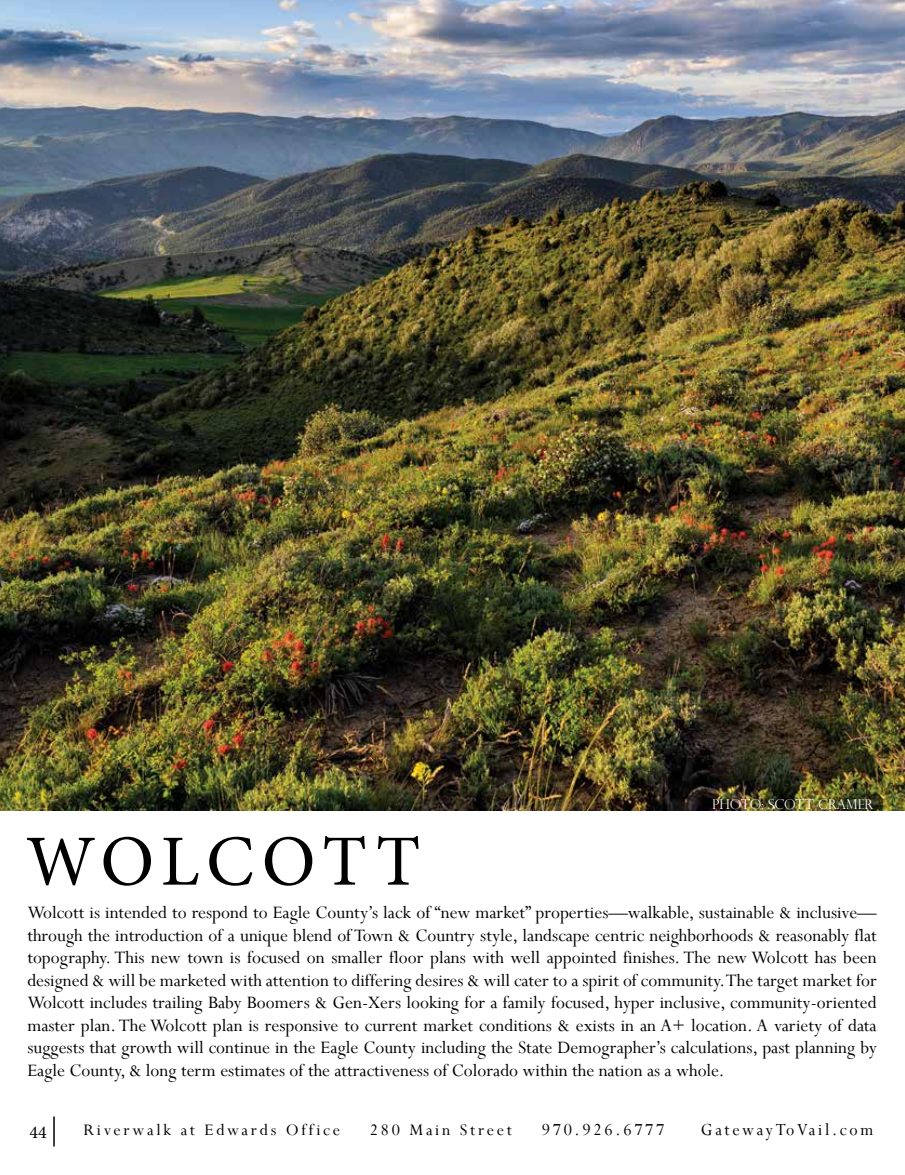
<style>
.page{position:relative;width:905px;height:1175px;background:#fff}
.page>*{position:absolute;margin:0;border:0;box-sizing:border-box;transform-origin:0 0}
.t1{font:72px "Minion Pro";letter-spacing:.095em;color:#000}
.t2{font:19.5px/22.5px "Perpetua";color:#000;text-align:justify}
.t3{font:18.9px "Perpetua";letter-spacing:.15em;color:#000;scale:.95 1}
.t4{font:18px "Perpetua";letter-spacing:.15em;color:#000}
.t5{font:18px "Minion Pro";color:#000}
.t6{font:300 13.5px "Perpetua Titling";color:#fff}
</style>
<div class="page">
<hr style="left:53px;top:1116px;width:2px;height:30px;background:#000">
<img style="left:0;top:0;width:904px;height:810px">
<p class="t6" style="left:712px;top:796px;width:163px">PHOTO: SCOTT CRAMER</p>
<h1 class="t1" style="left:26px;top:813px;width:396px">WOLCOTT</h1>
<p class="t2" style="left:27px;top:900px;width:851px">Wolcott is intended to respond to Eagle County’s lack of “new market” properties—walkable, sustainable &amp; inclusive— through the introduction of a unique blend of Town &amp; Country style, landscape centric neighborhoods &amp; reasonably flat topography. This new town is focused on smaller floor plans with well appointed finishes. The new Wolcott has been designed &amp; will be marketed with attention to differing desires &amp; will cater to a spirit of community. The target market for Wolcott includes trailing Baby Boomers &amp; Gen-Xers looking for a family focused, hyper inclusive, community-oriented master plan. The Wolcott plan is responsive to current market conditions &amp; exists in an A+ location. A variety of data suggests that growth will continue in the Eagle County including the State Demographer’s calculations, past planning by Eagle County, &amp; long term estimates of the attractiveness of Colorado within the nation as a whole.</p>
<p class="t5" style="left:30px;top:1119px;width:19px">44</p>
<p class="t4" style="left:84px;top:1118px;width:258px">Riverwalk at Edwards Office</p>
<p class="t4" style="left:370px;top:1118px;width:144px">280 Main Street</p>
<p class="t3" style="left:541px;top:1118px;width:131px">970.926.6777</p>
<p class="t3" style="left:701px;top:1118px;width:183px">GatewayToVail.com</p>
</div>
